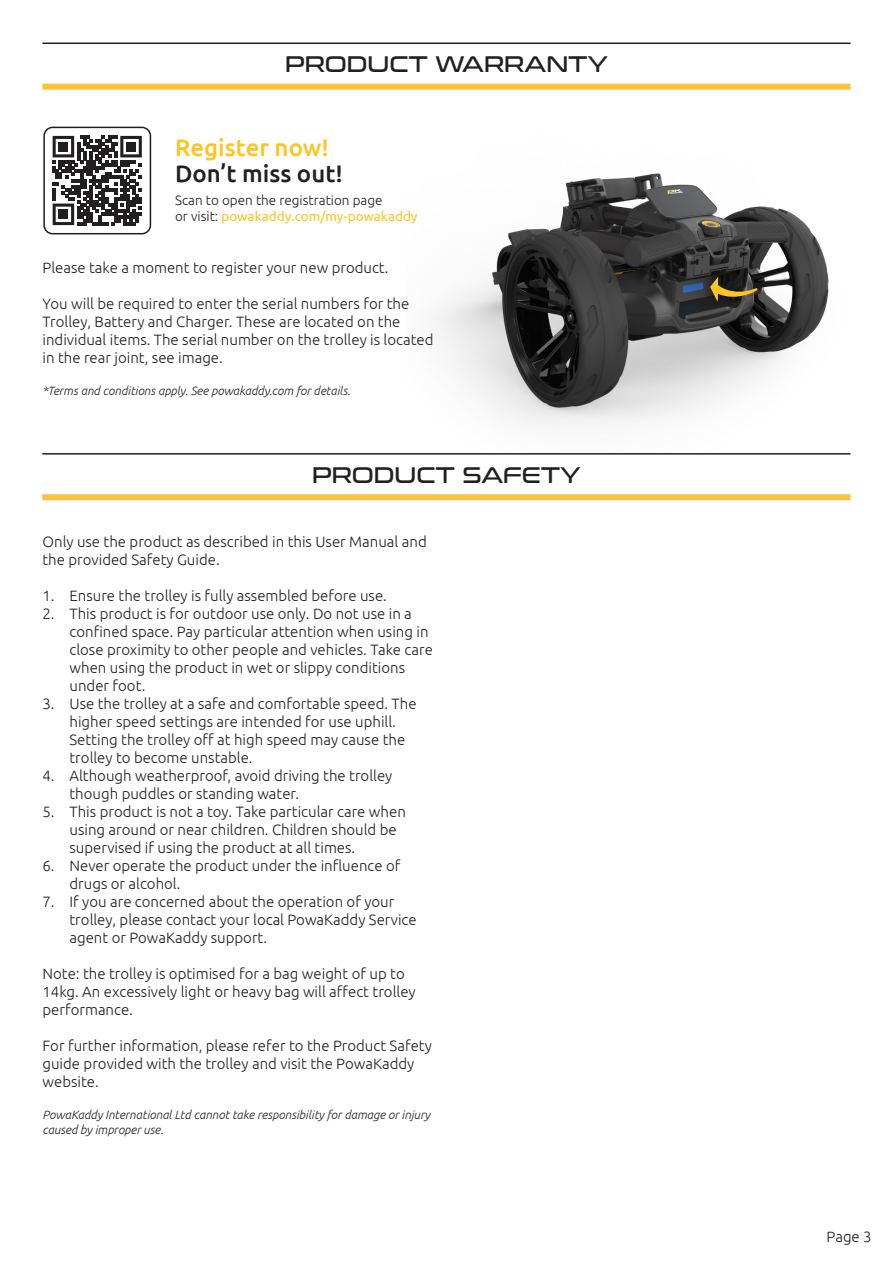
<style>
.page{position:relative;width:893px;height:1263px;background:#fff}
.page>*{position:absolute;margin:0;border:0;box-sizing:border-box;transform-origin:0 0}
.t1{font:500 24px "Ubuntu";color:#231f20}
.t2{font:500 24px "Ubuntu";color:#fec422}
.t3{font:22.5px "Conthrax Rg";color:#231f20}
.t4{font:300 15px/18px "Ubuntu";color:#231f20}
.t5{font:13.5px "Ubuntu";color:#fec422}
.t6{font:300 13.5px "Ubuntu";color:#231f20}
.t7{font:italic 300 12px/14.4px "Ubuntu";color:#231f20}
.s1{font-weight:300;color:#231f20}
</style>
<div class="page">
<div style="left:43px;top:127px;width:108px;height:107px;border:2px solid #231f20;border-radius:9px"></div>
<svg style="left:53px;top:136px;width:89px;height:89px"></svg>
<div style="left:59px;top:142px;width:9px;height:9px;background:#231f20"></div>
<div style="left:126px;top:142px;width:10px;height:9px;background:#231f20"></div>
<div style="left:59px;top:210px;width:9px;height:9px;background:#231f20"></div>
<div style="left:42px;top:84px;width:809px;height:6px;background:#fec13b"></div>
<hr style="left:42px;top:43px;width:809px;height:1px;background:#231f20">
<div style="left:42px;top:494px;width:808px;height:6px;background:#fec13b"></div>
<hr style="left:42px;top:453px;width:808px;height:2px;background:#231f20">
<img style="left:433px;top:173px;width:396px;height:253px">
<svg style="left:709px;top:275px;width:49px;height:111px;background:#807d74"></svg>
<p class="t3" style="left:285px;top:47px;width:324px">PRODUCT WARRANTY</p>
<p class="t2" style="left:175px;top:132px;width:155px">Register now!</p>
<p class="t1" style="left:175px;top:158px;width:169px">Don’t miss out!</p>
<p class="t6" style="left:175px;top:192px;width:209px">Scan to open the registration page</p>
<p class="t5" style="left:175px;top:208px;width:244px"><span class="s1">or visit:</span> powakaddy.com/my-powakaddy</p>
<p class="t4" style="left:43px;top:258px;width:348px">Please take a moment to register your new product.</p>
<p class="t4" style="left:43px;top:294px;width:392px">You will be required to enter the serial numbers for the Trolley, Battery and Charger. These are located on the individual items. The serial number on the trolley is located in the rear joint, see image.</p>
<p class="t7" style="left:43px;top:383px;width:309px">*Terms and conditions apply. See powakaddy.com for details.</p>
<p class="t3" style="left:312px;top:457px;width:270px">PRODUCT SAFETY</p>
<p class="t4" style="left:43px;top:532px;width:386px">Only use the product as described in this User Manual and the provided Safety Guide.</p>
<p class="t4" style="left:43px;top:586px;width:346px">1. Ensure the trolley is fully assembled before use.</p>
<p class="t4" style="left:70px;top:604px;width:365px;text-indent:-27px">2. This product is for outdoor use only. Do not use in a confined space. Pay particular attention when using in close proximity to other people and vehicles. Take care when using the product in wet or slippy conditions under foot.</p>
<p class="t4" style="left:70px;top:694px;width:349px;text-indent:-27px">3. Use the trolley at a safe and comfortable speed. The higher speed settings are intended for use uphill.<br>Setting the trolley off at high speed may cause the trolley to become unstable.</p>
<p class="t4" style="left:70px;top:766px;width:324px;text-indent:-27px">4. Although weatherproof, avoid driving the trolley though puddles or standing water.</p>
<p class="t4" style="left:70px;top:802px;width:338px;text-indent:-27px">5. This product is not a toy. Take particular care when using around or near children. Children should be supervised if using the product at all times.</p>
<p class="t4" style="left:70px;top:856px;width:332px;text-indent:-27px">6. Never operate the product under the influence of drugs or alcohol.</p>
<p class="t4" style="left:70px;top:892px;width:349px;text-indent:-27px">7. If you are concerned about the operation of your trolley, please contact your local PowaKaddy Service agent or PowaKaddy support.</p>
<p class="t4" style="left:43px;top:964px;width:375px">Note: the trolley is optimised for a bag weight of up to<br>14kg. An excessively light or heavy bag will affect trolley performance.</p>
<p class="t4" style="left:43px;top:1036px;width:391px">For further information, please refer to the Product Safety guide provided with the trolley and visit the PowaKaddy website.</p>
<p class="t7" style="left:43px;top:1108px;width:389px">PowaKaddy International Ltd cannot take responsibility for damage or injury caused by improper use.</p>
<p class="t4" style="left:827px;top:1227px;width:47px">Page 3</p>
</div>
